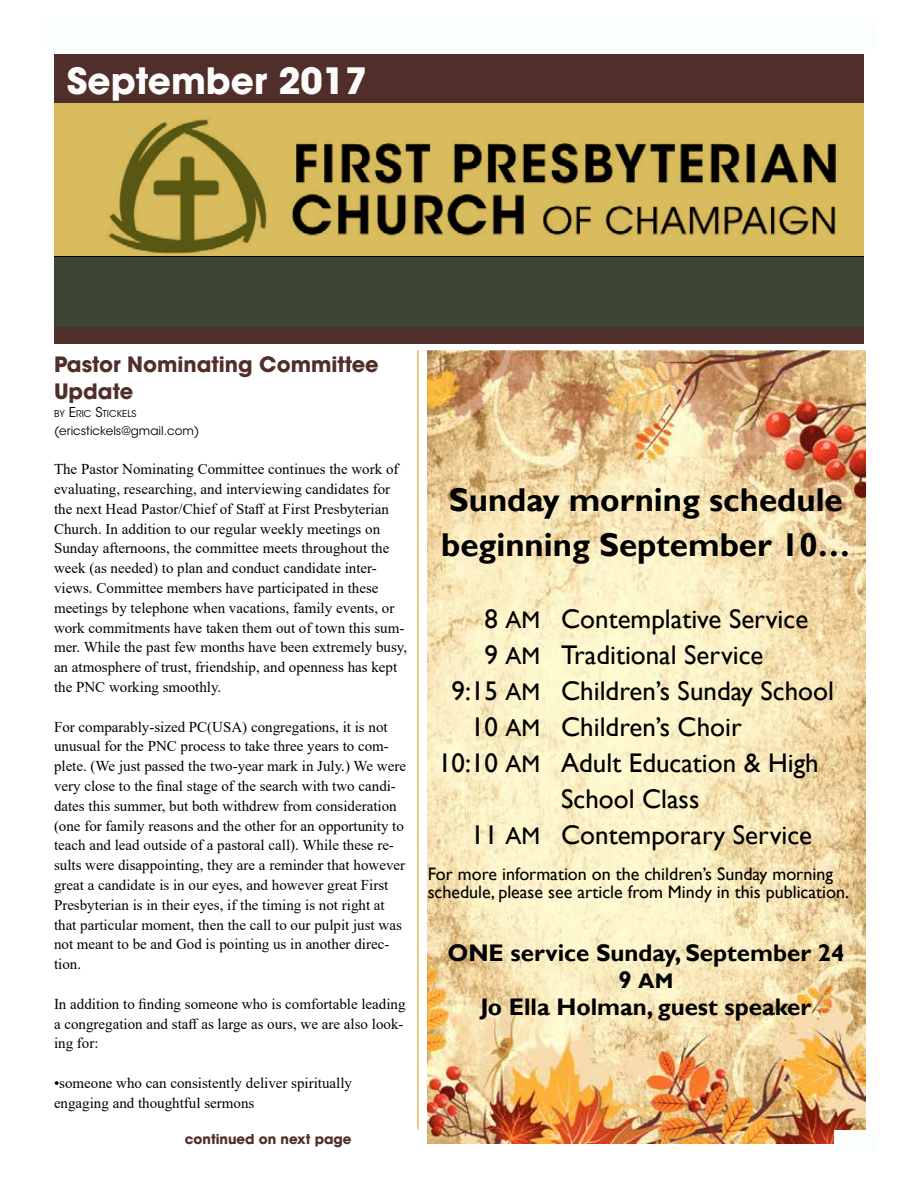
<style>
.page{position:relative;width:918px;height:1188px;background:#fff}
.page>*{position:absolute;margin:0;border:0;box-sizing:border-box;transform-origin:0 0}
.t1{font:700 36px "ITC Avant Garde Std";color:#fcfcfc}
.t2{font:700 33px/45px "Gill Sans";color:#000}
.t3{font:27px "Gill Sans";color:#000}
.t4{font:700 24px "Gill Sans";color:#000}
.t5{font:700 21px/27px "ITC Avant Garde Std";color:#502e2a}
.t6{font:700 21px "Gill Sans";color:#000}
.t7{font:18px/18px "Gill Sans";color:#000}
.t8{font:15px/19.8px "Times New Roman";color:#000}
.t9{font:700 13.5px "ITC Avant Garde Std";color:#502e2a}
.t10{font:12px "ITC Avant Garde Std";color:#00000a}
.t11{font:9.45px "ITC Avant Garde Std";color:#00000a}
.s1{font-size:13.5px}
.s2{font-style:inherit}
.s3{font-size:24px}
</style>
<div class="page">
<img style="left:428px;top:351px;width:437px;height:793px">
<div style="left:834px;top:1130px;width:43px;height:22px;background:#fafffb"></div>
<img style="left:54px;top:55px;width:810px;height:288px">
<img style="left:105px;top:116px;width:734px;height:140px">
<div style="left:54px;top:256px;width:810px;height:71px;background:#3c4532"></div>
<div style="left:46px;top:18px;width:828px;height:31px;background:#fafffb"></div>
<hr style="left:417px;top:350px;width:2px;height:779px;background:#d9bc5d">
<h1 class="t1" style="left:67px;top:58px;width:302px">September 2017</h1>
<h3 class="t5" style="left:54px;top:350px;width:326px">Pastor Nominating Committee<br>Update</h3>
<p class="t11" style="left:54px;top:407px;width:83px">BY <span class="s1">E</span>RIC <span class="s1">S</span>TICKELS</p>
<p class="t10" style="left:54px;top:423px;width:147px"><span class="s2">(</span>ericstickels@gmail.com<span class="s2">)</span></p>
<p class="t8" style="left:54px;top:459px;width:355px">The Pastor Nominating Committee continues the work of evaluating, researching, and interviewing candidates for the next Head Pastor/Chief of Staff at First Presbyterian Church. In addition to our regular weekly meetings on Sunday afternoons, the committee meets throughout the week (as needed) to plan and conduct candidate inter&shy;views. Committee members have participated in these meetings by telephone when vacations, family events, or work commitments have taken them out of town this sum&shy;mer. While the past few months have been extremely busy, an atmosphere of trust, friendship, and openness has kept the PNC working smoothly.</p>
<p class="t8" style="left:54px;top:716px;width:354px">For comparably-sized PC(USA) congregations, it is not unusual for the PNC process to take three years to com&shy;plete. (We just passed the two-year mark in July.) We were very close to the final stage of the search with two candi&shy;dates this summer, but both withdrew from consideration (one for family reasons and the other for an opportunity to teach and lead outside of a pastoral call). While these re&shy;sults were disappointing, they are a reminder that however great a candidate is in our eyes, and however great First Presbyterian is in their eyes, if the timing is not right at that particular moment, then the call to our pulpit just was not meant to be and God is pointing us in another direc&shy;tion.</p>
<p class="t8" style="left:54px;top:993px;width:353px">In addition to finding someone who is comfortable leading a congregation and staff as large as ours, we are also look&shy;ing for:</p>
<p class="t8" style="left:54px;top:1073px;width:300px">•someone who can consistently deliver spiritually engaging and thoughtful sermons</p>
<p class="t9" style="left:185px;top:1130px;width:169px">continued on next page</p>
<h2 class="t2" style="left:441px;top:479px;width:411px">Sunday morning schedule beginning September 10…</h2>
<h3 class="t3" style="left:484px;top:603px;width:325px">8 <span class="s3">AM</span> Contemplative Service</h3>
<h3 class="t3" style="left:484px;top:639px;width:281px">9 <span class="s3">AM</span> Traditional Service</h3>
<h3 class="t3" style="left:452px;top:675px;width:384px">9:15 <span class="s3">AM</span> Children’s Sunday School</h3>
<h3 class="t3" style="left:471px;top:711px;width:272px">10 <span class="s3">AM</span> Children’s Choir</h3>
<h3 class="t3" style="left:438px;top:747px;width:382px">10:10 <span class="s3">AM</span> Adult Education &amp; High</h3>
<h3 class="t3" style="left:561px;top:783px;width:140px">School Class</h3>
<h3 class="t3" style="left:471px;top:819px;width:343px">11 <span class="s3">AM</span> Contemporary Service</h3>
<p class="t7" style="left:428px;top:866px;width:423px">For more information on the children’s Sunday morning schedule, please see article from Mindy in this publication.</p>
<h3 class="t4" style="left:447px;top:939px;width:398px">ONE service Sunday, September 24</h3>
<h3 class="t6" style="left:618px;top:969px;width:56px"><span class="s3">9</span> AM</h3>
<h3 class="t4" style="left:480px;top:993px;width:332px">Jo Ella Holman, guest speaker</h3>
</div>
